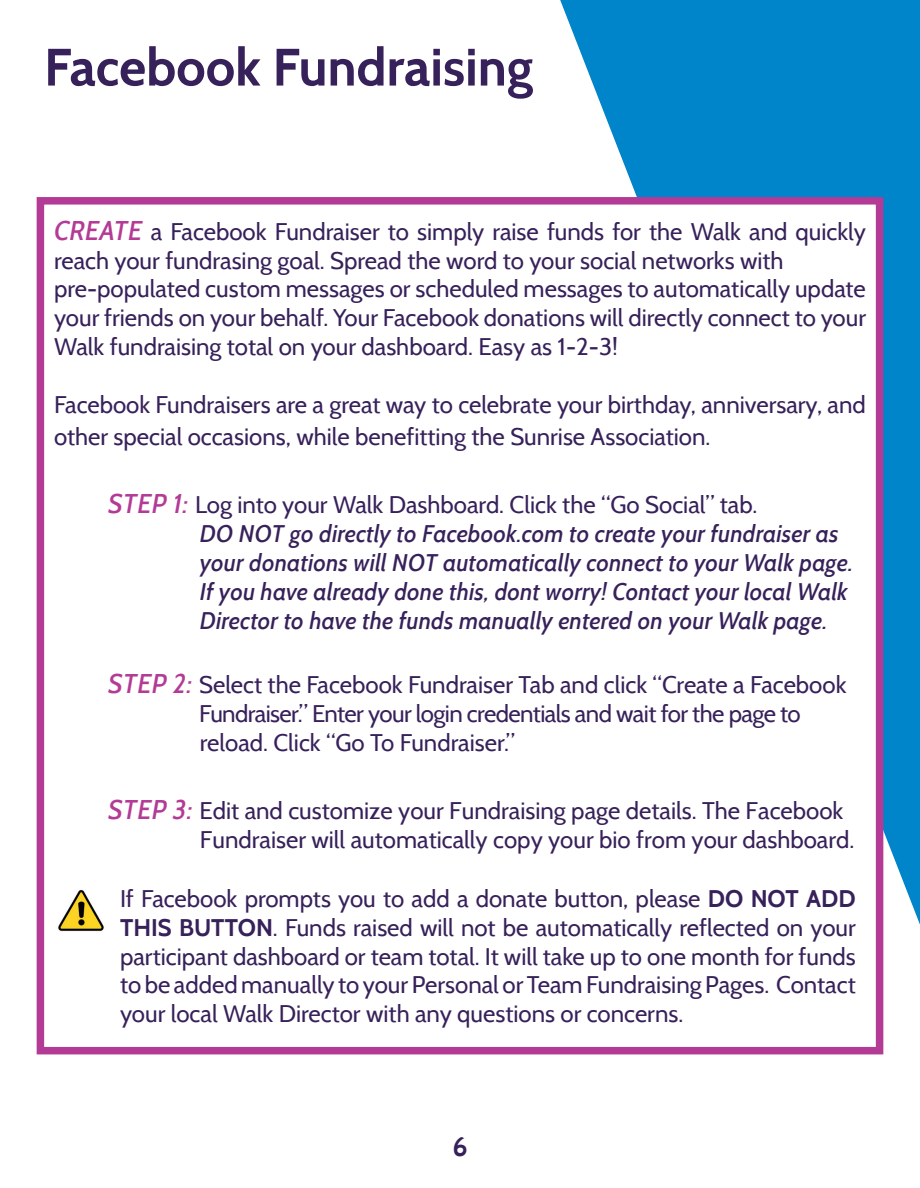
<style>
.page{position:relative;width:920px;height:1188px;background:#fff}
.page>*{position:absolute;margin:0;border:0;box-sizing:border-box;transform-origin:0 0}
.t1{font:700 52.5px "Cabin";color:#37215a}
.t2{font:700 27px "Cabin";color:#37215a}
.t3{font:24px/28.8px "Cabin";color:#37215a}
.t4{font:italic 500 24px/28.8px "Cabin";color:#37215a}
.s1{font-weight:500;font-style:italic;font-size:27px;color:#b33b96}
.s2{font-size:27px;color:#b33b96}
.s3{font-weight:400;font-style:normal}
.s4{font-weight:700}
</style>
<div class="page">
<svg style="left:528px;top:0;width:392px;height:1055px"></svg>
<div style="left:40px;top:201px;width:839px;height:850px;background:#fff"></div>
<div style="left:37px;top:197px;width:846px;height:857px;border:8px solid #b33b96"></div>
<img style="left:58px;top:889px;width:46px;height:42px">
<h1 class="t1" style="left:44px;top:35px;width:490px">Facebook Fundraising</h1>
<p class="t3" style="left:54px;top:217px;width:813px"><span class="s1">CREATE</span> a Facebook Fundraiser to simply raise funds for the Walk and quickly reach your fundrasing goal. Spread the word to your social networks with pre-populated custom messages or scheduled messages to automatically update your friends on your behalf. Your Facebook donations will directly connect to your Walk fundraising total on your dashboard. Easy as 1-2-3!</p>
<p class="t3" style="left:54px;top:388px;width:813px;line-height:32.4px">Facebook Fundraisers are a great way to celebrate your birthday, anniversary, and other special occasions, while benefitting the Sunrise Association.</p>
<p class="t4" style="left:200px;top:490px;width:655px;text-indent:-92px"><span class="s2">STEP 1:</span> <span class="s3">Log into your Walk Dashboard. Click the “Go Social” tab.<br></span>DO NOT go directly to Facebook.com to create your fundraiser as your donations will NOT automatically connect to your Walk page.<br>If you have already done this, dont worry! Contact your local Walk Director to have the funds manually entered on your Walk page.</p>
<p class="t3" style="left:199px;top:670px;width:648px;text-indent:-91px"><span class="s1">STEP 2:</span> Select the Facebook Fundraiser Tab and click “Create a Facebook<br>Fundraiser.” Enter your login credentials and wait for the page to reload. Click “Go To Fundraiser.”</p>
<p class="t3" style="left:200px;top:796px;width:656px;text-indent:-92px"><span class="s1">STEP 3:</span> Edit and customize your Fundraising page details. The Facebook<br>Fundraiser will automatically copy your bio from your dashboard.</p>
<p class="t3" style="left:120px;top:884px;width:737px;text-align:justify">If Facebook prompts you to add a donate button, please <span class="s4">DO NOT ADD THIS BUTTON</span>. Funds raised will not be automatically reflected on your participant dashboard or team total. It will take up to one month for funds to be added manually to your Personal or Team Fundraising Pages. Contact your local Walk Director with any questions or concerns.</p>
<p class="t2" style="left:452px;top:1130px;width:17px">6</p>
</div>
